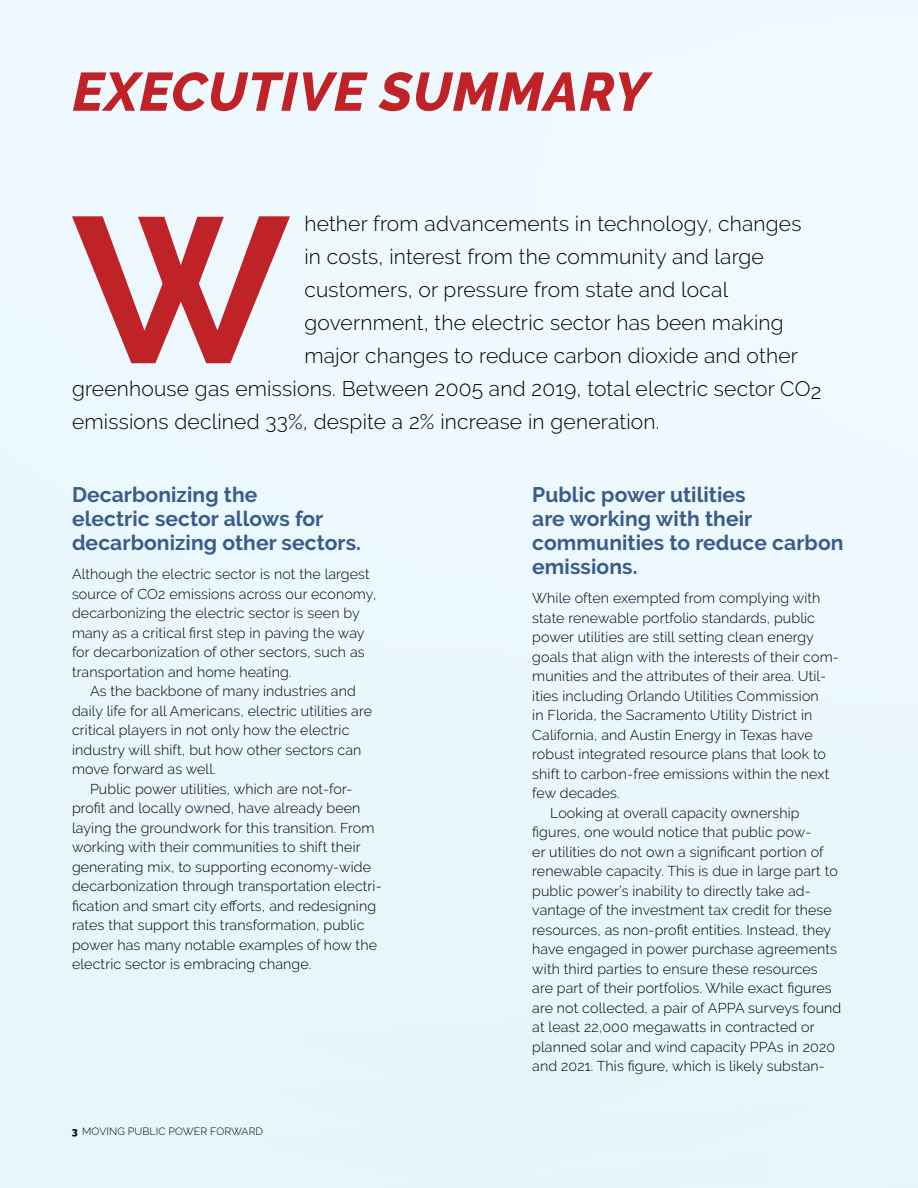
<style>
.page{position:relative;width:918px;height:1188px;background:#fff}
.page>*{position:absolute;margin:0;border:0;box-sizing:border-box;transform-origin:0 0}
.First_Graph{font:700 206.85px "Raleway";color:#bf2328}
.Chapter_Head{font:italic 800 54px "Raleway";letter-spacing:.02em;color:#bf2328}
.First_Graph-2{font:300 21px "Raleway";letter-spacing:.01em;color:#000}
.Headline_1{font:700 21px/24px "Raleway";letter-spacing:.005em;color:#395c8a}
.Body_text{font:300 14.25px/19.5px "Raleway";letter-spacing:.01em;color:#000}
.First_Graph-3{font:300 14.25px/19.5px "Raleway";letter-spacing:.01em;color:#000}
.t1{font:300 10.5px "Raleway";letter-spacing:.01em;color:#000}
.s1{font-weight:800}
</style>
<div class="page">
<p class="Chapter_Head" style="left:73px;top:61px;width:577px">EXECUTIVE SUMMARY</p>
<p class="First_Graph" style="left:72px;top:172px;width:219px">W</p>
<p class="First_Graph-2" style="left:304px;top:212px;width:499px">hether from advancements in technology, changes</p>
<p class="First_Graph-2" style="left:304px;top:245px;width:461px">in costs, interest from the community and large</p>
<p class="First_Graph-2" style="left:304px;top:278px;width:425px">customers, or pressure from state and local</p>
<p class="First_Graph-2" style="left:304px;top:311px;width:481px">government, the electric sector has been making</p>
<p class="First_Graph-2" style="left:304px;top:344px;width:495px">major changes to reduce carbon dioxide and other</p>
<p class="First_Graph-2" style="left:72px;top:377px;width:751px">greenhouse gas emissions. Between 2005 and 2019, total electric sector CO2</p>
<p class="First_Graph-2" style="left:72px;top:410px;width:589px">emissions declined 33%, despite a 2% increase in generation.</p>
<p class="Headline_1" style="left:72px;top:483px;width:291px">Decarbonizing the<br>electric sector allows for decarbonizing other sectors.</p>
<p class="First_Graph-3" style="left:72px;top:565px;width:306px">Although the electric sector is not the largest source of CO2 emissions across our economy, decarbonizing the electric sector is seen by many as a critical first step in paving the way for decarbonization of other sectors, such as transportation and home heating.</p>
<p class="Body_text" style="left:72px;top:682px;width:301px;text-indent:18px">As the backbone of many industries and daily life for all Americans, electric utilities are critical players in not only how the electric industry will shift, but how other sectors can move forward as well.</p>
<p class="Body_text" style="left:72px;top:779px;width:311px;text-indent:18px">Public power utilities, which are not-for&shy;profit and locally owned, have already been laying the groundwork for this transition. From working with their communities to shift their generating mix, to supporting economy-wide decarbonization through transportation electri&shy;fication and smart city efforts, and redesigning rates that support this transformation, public power has many notable examples of how the electric sector is embracing change.</p>
<p class="t1" style="left:72px;top:1125px;width:193px"><span class="s1">3</span> MOVING PUBLIC POWER FORWARD</p>
<p class="Headline_1" style="left:532px;top:483px;width:313px">Public power utilities<br>are working with their communities to reduce carbon emissions.</p>
<p class="First_Graph-3" style="left:532px;top:589px;width:308px">While often exempted from complying with state renewable portfolio standards, public power utilities are still setting clean energy goals that align with the interests of their com&shy;munities and the attributes of their area. Util&shy;ities including Orlando Utilities Commission<br>in Florida, the Sacramento Utility District in California, and Austin Energy in Texas have robust integrated resource plans that look to shift to carbon-free emissions within the next few decades.</p>
<p class="Body_text" style="left:532px;top:803px;width:311px;text-indent:18px">Looking at overall capacity ownership figures, one would notice that public pow-<br>er utilities do not own a significant portion of renewable capacity. This is due in large part to public power’s inability to directly take ad&shy;vantage of the investment tax credit for these resources, as non-profit entities. Instead, they have engaged in power purchase agreements with third parties to ensure these resources are part of their portfolios. While exact figures are not collected, a pair of APPA surveys found at least 22,000 megawatts in contracted or planned solar and wind capacity PPAs in 2020 and 2021. This figure, which is likely substan-</p>
</div>
